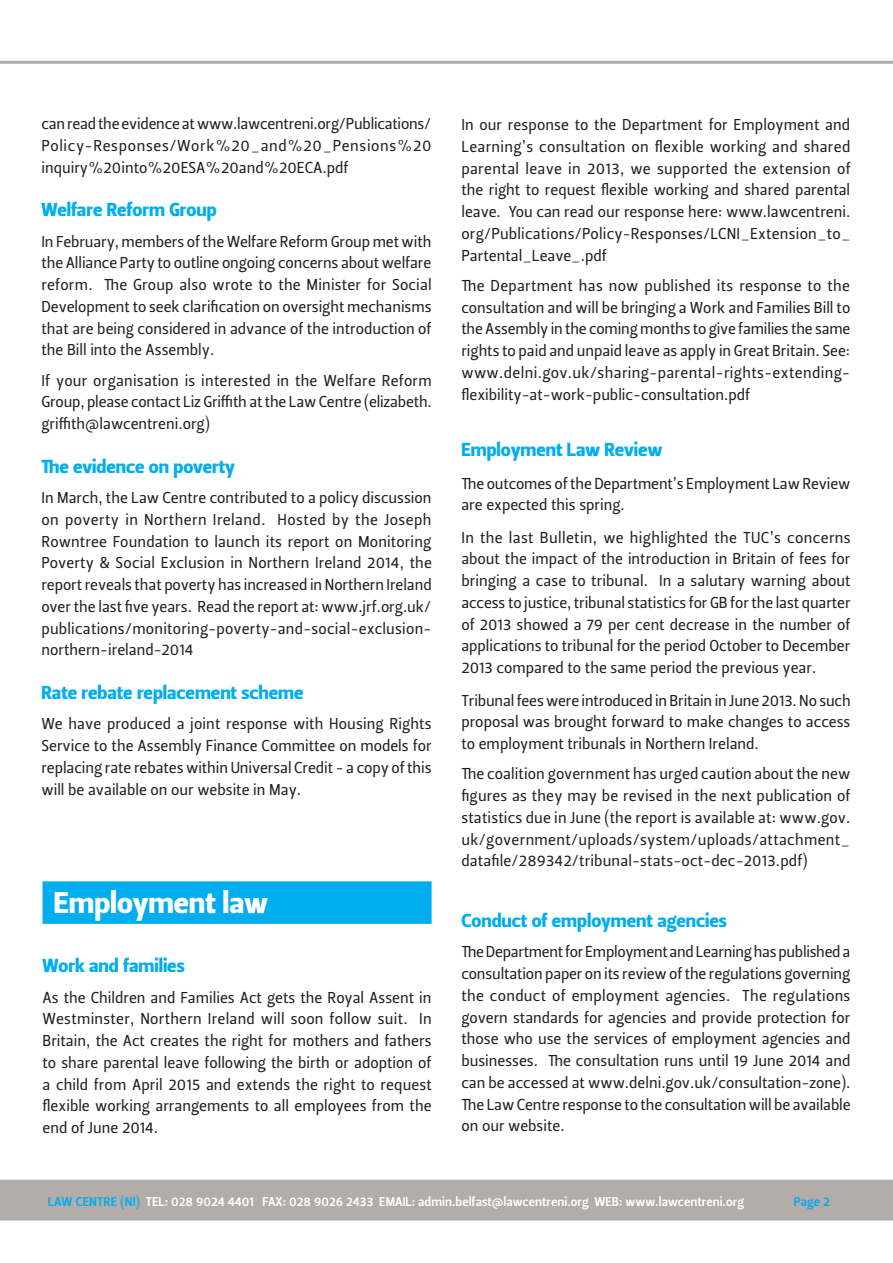
<style>
.page{position:relative;width:893px;height:1263px;background:#fff}
.page>*{position:absolute;margin:0;border:0;box-sizing:border-box;transform-origin:0 0}
.Subhead_1{font:30px "Leitura Sans Grot 4";color:#fff}
.Subhead_2{font:18.75px "Leitura Sans Grot 4";color:#00aeef}
.Body_text{font:15.75px/21.8px "Leitura Sans Grot 2";color:#231f20;text-align:justify}
.Body_text-2{font:12.75px "Leitura Sans Grot 3";color:#fff}
.Body_text-3{font:12.75px "Leitura Sans Grot 3";color:#00aeef}
.s1{color:#00aeef}
</style>
<div class="page">
<div style="left:0;top:1180px;width:893px;height:40px;background:#b3aca9"></div>
<hr style="left:0;top:61px;width:893px;height:3px;background:#b3aca9">
<div style="left:43px;top:881px;width:389px;height:43px;background:#00aeef;border:2px solid #00aeef"></div>
<p class="Body_text" style="left:41px;top:113px;width:392px">can read the evidence at www.lawcentreni.org/Publications/ Policy-Responses/Work%20_and%20_Pensions%20 inquiry%20into%20ESA%20and%20ECA.pdf</p>
<p class="Subhead_2" style="left:41px;top:197px;width:177px">Welfare Reform Group</p>
<p class="Body_text" style="left:41px;top:230px;width:392px">In February, members of the Welfare Reform Group met with the Alliance Party to outline ongoing concerns about welfare reform. The Group also wrote to the Minister for Social Development to seek clarification on oversight mechanisms that are being considered in advance of the introduction of the Bill into the Assembly.</p>
<p class="Body_text" style="left:41px;top:369px;width:392px">If your organisation is interested in the Welfare Reform Group, please contact Liz Griffith at the Law Centre (elizabeth. griffith@lawcentreni.org)</p>
<p class="Subhead_2" style="left:41px;top:454px;width:195px">The evidence on poverty</p>
<p class="Body_text" style="left:41px;top:487px;width:392px">In March, the Law Centre contributed to a policy discussion on poverty in Northern Ireland. Hosted by the Joseph Rowntree Foundation to launch its report on Monitoring Poverty &amp; Social Exclusion in Northern Ireland 2014, the report reveals that poverty has increased in Northern Ireland over the last five years. Read the report at: www.jrf.org.uk/ publications/monitoring-poverty-and-social-exclusion&shy;northern-ireland-2014</p>
<p class="Subhead_2" style="left:41px;top:680px;width:264px">Rate rebate replacement scheme</p>
<p class="Body_text" style="left:41px;top:713px;width:392px">We have produced a joint response with Housing Rights Service to the Assembly Finance Committee on models for replacing rate rebates within Universal Credit - a copy of this will be available on our website in May.</p>
<p class="Subhead_1" style="left:54px;top:882px;width:216px">Employment law</p>
<p class="Subhead_2" style="left:43px;top:953px;width:144px">Work and families</p>
<p class="Body_text" style="left:43px;top:986px;width:391px">As the Children and Families Act gets the Royal Assent in Westminster, Northern Ireland will soon follow suit. In Britain, the Act creates the right for mothers and fathers to share parental leave following the birth or adoption of a child from April 2015 and extends the right to request flexible working arrangements to all employees from the end of June 2014.</p>
<p class="Body_text" style="left:461px;top:114px;width:391px">In our response to the Department for Employment and Learning’s consultation on flexible working and shared parental leave in 2013, we supported the extension of the right to request flexible working and shared parental leave. You can read our response here: www.lawcentreni. org/Publications/Policy-Responses/LCNI_Extension_to_ Partental_Leave_.pdf</p>
<p class="Body_text" style="left:461px;top:275px;width:391px">The Department has now published its response to the consultation and will be bringing a Work and Families Bill to the Assembly in the coming months to give families the same rights to paid and unpaid leave as apply in Great Britain. See: www.delni.gov.uk/sharing-parental-rights-extending&shy;flexibility-at-work-public-consultation.pdf</p>
<p class="Subhead_2" style="left:461px;top:437px;width:202px">Employment Law Review</p>
<p class="Body_text" style="left:461px;top:472px;width:390px">The outcomes of the Department’s Employment Law Review are expected this spring.</p>
<p class="Body_text" style="left:461px;top:527px;width:391px">In the last Bulletin, we highlighted the TUC’s concerns about the impact of the introduction in Britain of fees for bringing a case to tribunal. In a salutary warning about access to justice, tribunal statistics for GB for the last quarter of 2013 showed a 79 per cent decrease in the number of applications to tribunal for the period October to December 2013 compared to the same period the previous year.</p>
<p class="Body_text" style="left:461px;top:689px;width:391px">Tribunal fees were introduced in Britain in June 2013. No such proposal was brought forward to make changes to access to employment tribunals in Northern Ireland.</p>
<p class="Body_text" style="left:461px;top:763px;width:391px">The coalition government has urged caution about the new figures as they may be revised in the next publication of statistics due in June (the report is available at: www.gov. uk/government/uploads/system/uploads/attachment_ datafile/289342/tribunal-stats-oct-dec-2013.pdf)</p>
<p class="Subhead_2" style="left:461px;top:908px;width:267px">Conduct of employment agencies</p>
<p class="Body_text" style="left:461px;top:941px;width:391px">The Department for Employment and Learning has published a consultation paper on its review of the regulations governing the conduct of employment agencies. The regulations govern standards for agencies and provide protection for those who use the services of employment agencies and businesses. The consultation runs until 19 June 2014 and can be accessed at www.delni.gov.uk/consultation-zone).<br>The Law Centre response to the consultation will be available on our website.</p>
<p class="Body_text-2" style="left:48px;top:1193px;width:698px"><span class="s1">LAW CENTRE (NI)</span> TEL: 028 9024 4401 FAX: 028 9026 2433 EMAIL: admin.belfast@lawcentreni.org WEB: www.lawcentreni.org</p>
<p class="Body_text-3" style="left:794px;top:1193px;width:38px">Page 2</p>
</div>
